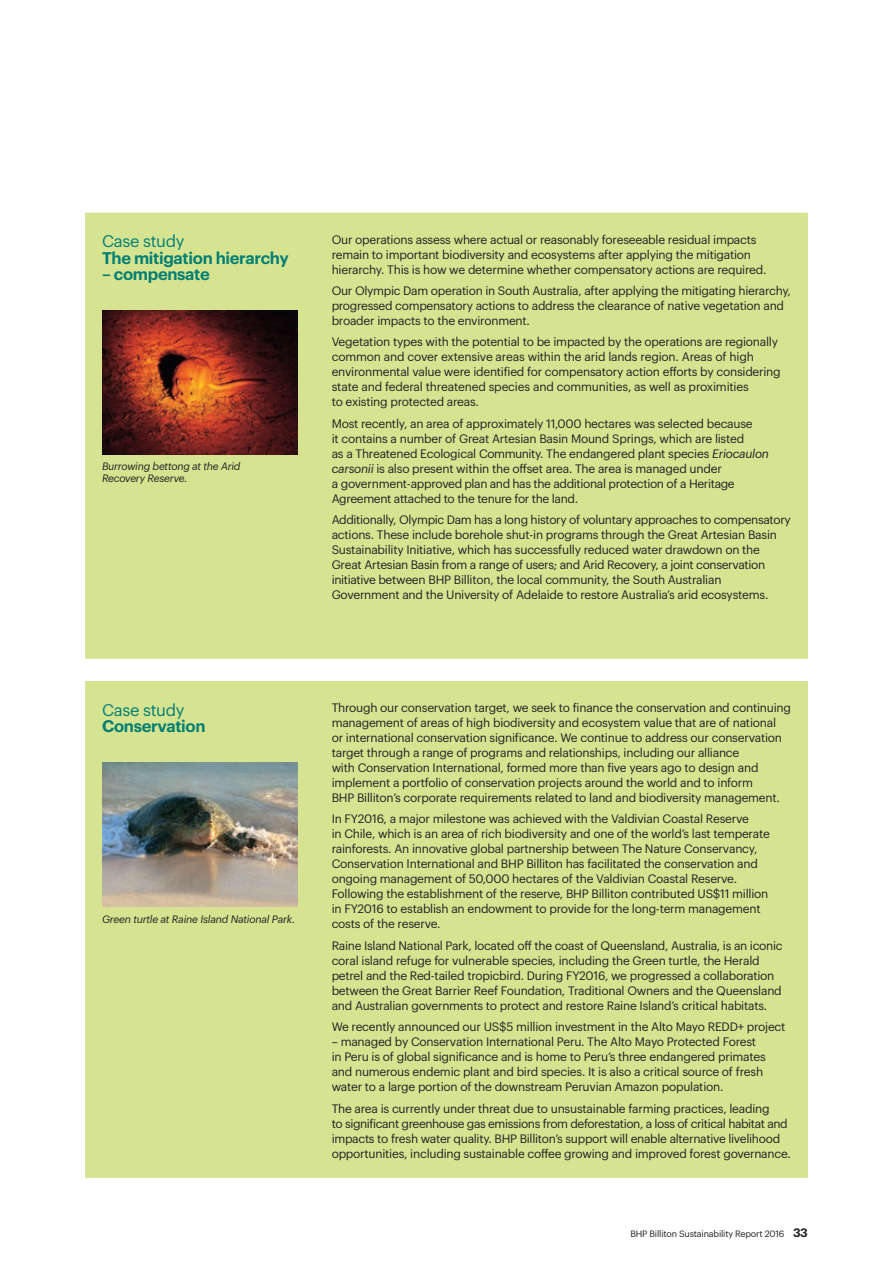
<style>
.page{position:relative;width:893px;height:1263px;background:#fff}
.page>*{position:absolute;margin:0;border:0;box-sizing:border-box;transform-origin:0 0}
.t1{font:600 16.5px "Graphik";letter-spacing:-.02em;color:#007e72}
.t2{font:16.5px "Graphik";letter-spacing:-.02em;color:#007e72}
.t3{font:12px/15px "Graphik";letter-spacing:-.02em;color:#231f20}
.t4{font:italic 10.5px/12px "Graphik";letter-spacing:-.02em;color:#231f20}
.t5{font:9px "Graphik";letter-spacing:-.02em;color:#231f20}
.s1{font-style:italic}
.s2{font-weight:600;font-size:12px}
</style>
<div class="page">
<div style="left:85px;top:213px;width:723px;height:446px;background:#d6e492"></div>
<img style="left:102px;top:310px;width:196px;height:145px">
<div style="left:85px;top:681px;width:723px;height:497px;background:#d6e492"></div>
<img style="left:102px;top:762px;width:196px;height:145px">
<h1 class="t2" style="left:102px;top:229px;width:84px">Case study</h1>
<h1 class="t1" style="left:102px;top:245px;width:188px">The mitigation hierarchy</h1>
<h1 class="t1" style="left:102px;top:262px;width:109px">– compensate</h1>
<p class="t4" style="left:102px;top:460px;width:140px">Burrowing bettong at the Arid<br>Recovery Reserve.</p>
<p class="t3" style="left:332px;top:231px;width:436px">Our operations assess where actual or reasonably foreseeable residual impacts remain to important biodiversity and ecosystems after applying the mitigation hierarchy. This is how we determine whether compensatory actions are required.</p>
<p class="t3" style="left:332px;top:282px;width:461px">Our Olympic Dam operation in South Australia, after applying the mitigating hierarchy, progressed compensatory actions to address the clearance of native vegetation and broader impacts to the environment.</p>
<p class="t3" style="left:332px;top:334px;width:451px">Vegetation types with the potential to be impacted by the operations are regionally common and cover extensive areas within the arid lands region. Areas of high environmental value were identified for compensatory action efforts by considering state and federal threatened species and communities, as well as proximities<br>to existing protected areas.</p>
<p class="t3" style="left:332px;top:415px;width:439px">Most recently, an area of approximately 11,000 hectares was selected because<br>it contains a number of Great Artesian Basin Mound Springs, which are listed<br>as a Threatened Ecological Community. The endangered plant species <span class="s1">Eriocaulon carsonii</span> is also present within the offset area. The area is managed under<br>a government-approved plan and has the additional protection of a Heritage Agreement attached to the tenure for the land.</p>
<p class="t3" style="left:332px;top:511px;width:461px">Additionally, Olympic Dam has a long history of voluntary approaches to compensatory actions. These include borehole shut-in programs through the Great Artesian Basin Sustainability Initiative, which has successfully reduced water drawdown on the Great Artesian Basin from a range of users; and Arid Recovery, a joint conservation initiative between BHP Billiton, the local community, the South Australian Government and the University of Adelaide to restore Australia’s arid ecosystems.</p>
<h1 class="t2" style="left:102px;top:697px;width:84px">Case study</h1>
<h1 class="t1" style="left:102px;top:714px;width:105px">Conservation</h1>
<p class="t4" style="left:102px;top:912px;width:194px">Green turtle at Raine Island National Park.</p>
<p class="t3" style="left:332px;top:699px;width:461px">Through our conservation target, we seek to finance the conservation and continuing management of areas of high biodiversity and ecosystem value that are of national<br>or international conservation significance. We continue to address our conservation target through a range of programs and relationships, including our alliance<br>with Conservation International, formed more than five years ago to design and implement a portfolio of conservation projects around the world and to inform<br>BHP Billiton’s corporate requirements related to land and biodiversity management.</p>
<p class="t3" style="left:332px;top:811px;width:440px">In FY2016, a major milestone was achieved with the Valdivian Coastal Reserve<br>in Chile, which is an area of rich biodiversity and one of the world’s last temperate rainforests. An innovative global partnership between The Nature Conservancy, Conservation International and BHP Billiton has facilitated the conservation and ongoing management of 50,000 hectares of the Valdivian Coastal Reserve.<br>Following the establishment of the reserve, BHP Billiton contributed US$11 million in FY2016 to establish an endowment to provide for the long-term management costs of the reserve.</p>
<p class="t3" style="left:332px;top:937px;width:452px">Raine Island National Park, located off the coast of Queensland, Australia, is an iconic coral island refuge for vulnerable species, including the Green turtle, the Herald petrel and the Red-tailed tropicbird. During FY2016, we progressed a collaboration between the Great Barrier Reef Foundation, Traditional Owners and the Queensland and Australian governments to protect and restore Raine Island’s critical habitats.</p>
<p class="t3" style="left:332px;top:1018px;width:455px">We recently announced our US$5 million investment in the Alto Mayo REDD+ project</p>
<p class="t3" style="left:332px;top:1033px;width:436px">– managed by Conservation International Peru. The Alto Mayo Protected Forest in Peru is of global significance and is home to Peru’s three endangered primates and numerous endemic plant and bird species. It is also a critical source of fresh water to a large portion of the downstream Peruvian Amazon population.</p>
<p class="t3" style="left:332px;top:1100px;width:461px">The area is currently under threat due to unsustainable farming practices, leading<br>to significant greenhouse gas emissions from deforestation, a loss of critical habitat and impacts to fresh water quality. BHP Billiton’s support will enable alternative livelihood opportunities, including sustainable coffee growing and improved forest governance.</p>
<p class="t5" style="left:630px;top:1227px;width:179px">BHP Billiton Sustainability Report 2016 <span class="s2">33</span></p>
</div>
